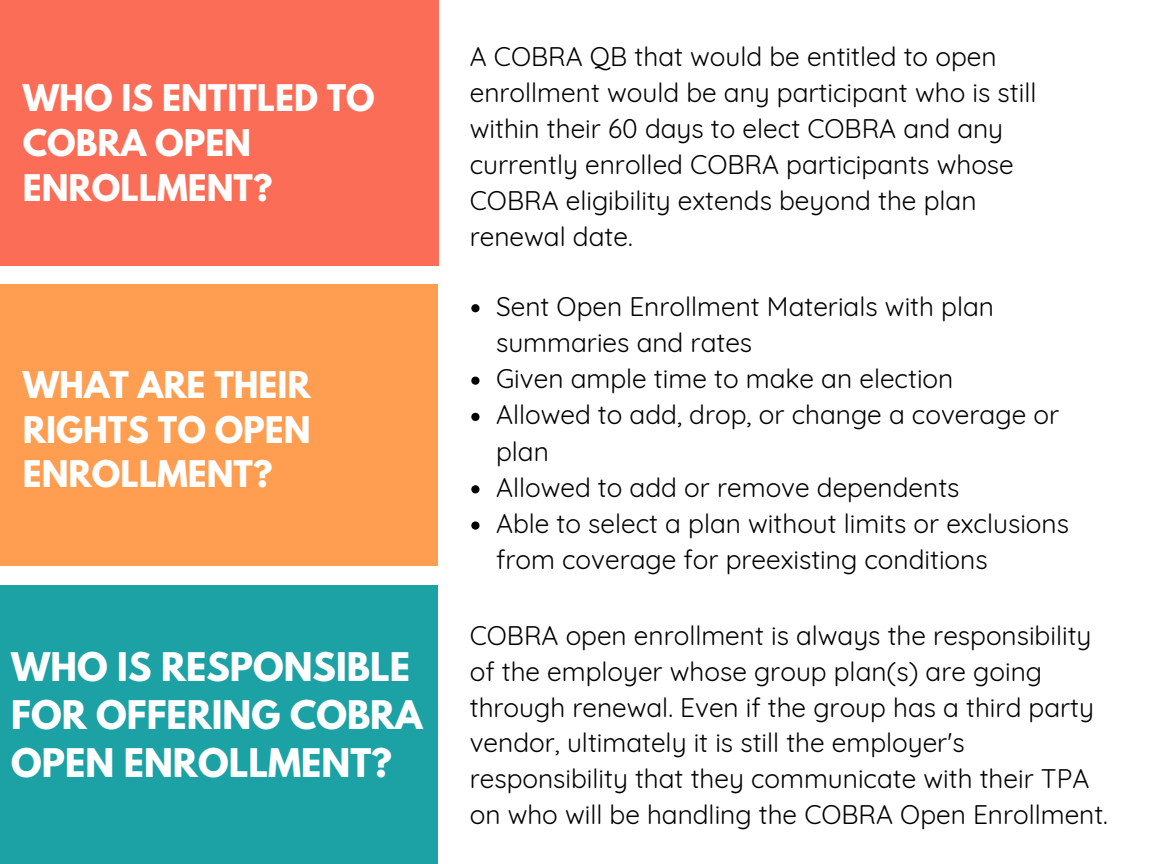
<style>
.page{position:relative;width:1152px;height:864px;background:#fff}
.page>*{position:absolute;margin:0;border:0;box-sizing:border-box;transform-origin:0 0}
.t1{font:700 34.95px/48px "League Spartan";color:#fff}
.t2{font:700 32.55px/44.7px "League Spartan";color:#fff}
.t3{font:26.25px/36.2px "Quicksand";color:#000}
</style>
<div class="page">
<div style="left:0;top:0;width:439px;height:266px;background:#fc6d57"></div>
<div style="left:0;top:285px;width:438px;height:281px;background:#ff9d51"></div>
<div style="left:0;top:585px;width:438px;height:279px;background:#1ca1a4"></div>
<svg style="left:471px;top:304px;width:9px;height:8px"></svg>
<svg style="left:471px;top:377px;width:9px;height:8px"></svg>
<svg style="left:471px;top:413px;width:9px;height:8px"></svg>
<svg style="left:471px;top:485px;width:9px;height:8px"></svg>
<svg style="left:471px;top:521px;width:9px;height:9px"></svg>
<p class="t2" style="left:23px;top:80px;width:354px">WHO IS ENTITLED TO<br>COBRA OPEN<br>ENROLLMENT?</p>
<p class="t2" style="left:23px;top:367px;width:289px;text-align:justify">WHAT ARE THEIR RIGHTS TO OPEN ENROLLMENT?</p>
<h1 class="t1" style="left:11px;top:648px;width:413px">WHO IS RESPONSIBLE<br>FOR OFFERING COBRA<br>OPEN ENROLLMENT?</h1>
<p class="t3" style="left:470px;top:38px;width:568px">A COBRA QB that would be entitled to open enrollment would be any participant who is still within their 60 days to elect COBRA and any currently enrolled COBRA participants whose COBRA eligibility extends beyond the plan renewal date.</p>
<p class="t3" style="left:496px;top:288px;width:574px">Sent Open Enrollment Materials with plan summaries and rates<br>Given ample time to make an election<br>Allowed to add, drop, or change a coverage or plan<br>Allowed to add or remove dependents<br>Able to select a plan without limits or exclusions from coverage for preexisting conditions</p>
<p class="t3" style="left:470px;top:617px;width:640px">COBRA open enrollment is always the responsibility of the employer whose group plan(s) are going through renewal. Even if the group has a third party vendor, ultimately it is still the employer's responsibility that they communicate with their TPA on who will be handling the COBRA Open Enrollment.</p>
</div>
